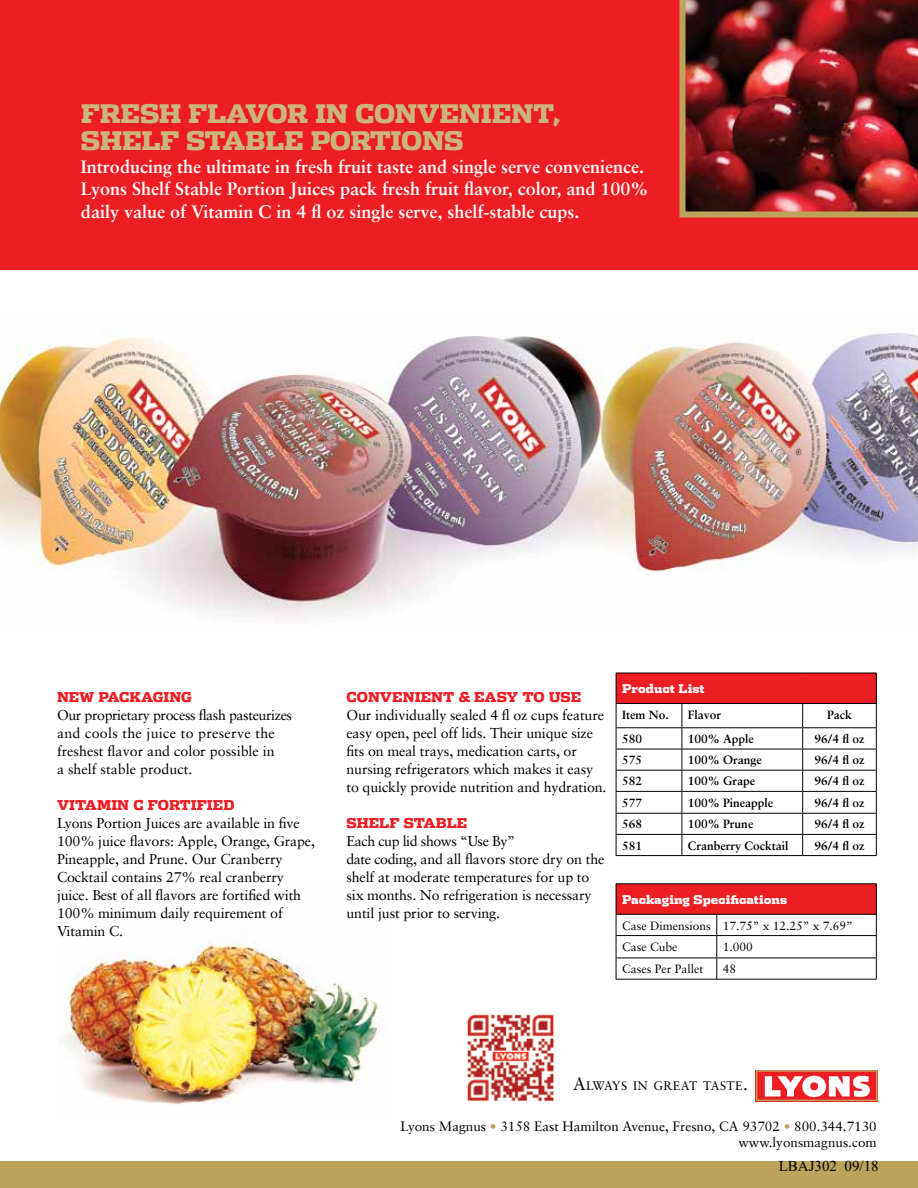
<style>
.page{position:relative;width:918px;height:1188px;background:#fff}
.page>*{position:absolute;margin:0;border:0;box-sizing:border-box;transform-origin:0 0}
.t1{font:900 25.5px/27px "Dispatch";letter-spacing:-.02em;color:#cbb57d}
.t2{font:700 18px/22.5px "Sabon LT";color:#fff}
.t3{font:15px "Times New Roman";color:#000}
.t4{font:14.25px/18px "Sabon LT";letter-spacing:-.01em;color:#000}
.t5{font:13.5px/16.2px "Sabon LT";color:#000;text-align:right}
.t6{font:900 13.5px "Dispatch";color:#ed1d24}
.t7{font:12.3px "Sabon LT";letter-spacing:.035em;color:#000}
.t8{font:700 12px "Sabon LT";color:#000}
.t9{font:12px/21.8px "Sabon LT";color:#000}
.t10{font:900 12px "Dispatch";color:#fff}
.s1{font-size:17.55px}
.s2{color:#bda25a}
</style>
<div class="page">
<img style="left:0;top:332px;width:918px;height:289px">
<img style="left:57px;top:933px;width:328px;height:172px">
<div style="left:0;top:0;width:918px;height:270px;background:#ed1d24"></div>
<div style="left:0;top:1161px;width:918px;height:27px;background:#bda25a"></div>
<img style="left:680px;top:0;width:238px;height:218px">
<div style="left:616px;top:673px;width:260px;height:31px;background:#ed1d24"></div>
<hr style="left:876px;top:673px;width:1px;height:30px;background:#000">
<hr style="left:616px;top:673px;width:66px;height:1px;background:#000">
<hr style="left:616px;top:673px;width:1px;height:30px;background:#000">
<hr style="left:682px;top:673px;width:121px;height:1px;background:#000">
<hr style="left:803px;top:673px;width:74px;height:1px;background:#000">
<hr style="left:616px;top:703px;width:66px;height:1px;background:#000">
<hr style="left:682px;top:703px;width:121px;height:1px;background:#000">
<hr style="left:803px;top:703px;width:74px;height:1px;background:#000">
<svg style="left:616px;top:704px;width:261px;height:151px"></svg>
<hr style="left:616px;top:855px;width:66px;height:1px;background:#000">
<hr style="left:682px;top:855px;width:121px;height:1px;background:#000">
<hr style="left:803px;top:855px;width:74px;height:1px;background:#000">
<div style="left:616px;top:884px;width:260px;height:30px;background:#ed1d24"></div>
<hr style="left:876px;top:884px;width:1px;height:30px;background:#000">
<hr style="left:616px;top:883px;width:101px;height:1px;background:#000">
<hr style="left:616px;top:884px;width:1px;height:30px;background:#000">
<hr style="left:717px;top:883px;width:160px;height:1px;background:#000">
<svg style="left:616px;top:914px;width:261px;height:65px"></svg>
<hr style="left:616px;top:979px;width:101px;height:1px;background:#000">
<hr style="left:717px;top:979px;width:160px;height:1px;background:#000">
<img style="left:759px;top:1073px;width:116px;height:25px">
<div style="left:756px;top:1070px;width:122px;height:31px;border:2px solid #bda25a"></div>
<img style="left:467px;top:1014px;width:88px;height:88px">
<h1 class="t1" style="left:81px;top:98px;width:482px">FRESH FLAVOR IN CONVENIENT,<br>SHELF STABLE PORTIONS</h1>
<p class="t2" style="left:81px;top:155px;width:569px">Introducing the ultimate in fresh fruit taste and single serve convenience.<br>Lyons Shelf Stable Portion Juices pack fresh fruit flavor, color, and 100% daily value of Vitamin C in 4 fl oz single serve, shelf-stable cups.</p>
<p class="t6" style="left:57px;top:687px;width:136px">NEW PACKAGING</p>
<p class="t4" style="left:57px;top:706px;width:237px">Our proprietary process flash pasteurizes and cools the juice to preserve the freshest flavor and color possible in<br>a shelf stable product.</p>
<p class="t6" style="left:57px;top:795px;width:179px">VITAMIN C FORTIFIED</p>
<p class="t4" style="left:57px;top:814px;width:260px">Lyons Portion Juices are available in five 100% juice flavors: Apple, Orange, Grape, Pineapple, and Prune. Our Cranberry Cocktail contains 27% real cranberry juice. Best of all flavors are fortified with 100% minimum daily requirement of Vitamin C.</p>
<p class="t6" style="left:346px;top:687px;width:237px">CONVENIENT &amp; EASY TO USE</p>
<p class="t4" style="left:346px;top:706px;width:262px">Our individually sealed 4 fl oz cups feature easy open, peel off lids. Their unique size fits on meal trays, medication carts, or nursing refrigerators which makes it easy to quickly provide nutrition and hydration.</p>
<p class="t6" style="left:346px;top:813px;width:123px">SHELF STABLE</p>
<p class="t4" style="left:346px;top:832px;width:260px">Each cup lid shows “Use By”<br>date coding, and all flavors store dry on the shelf at moderate temperatures for up to six months. No refrigeration is necessary until just prior to serving.</p>
<p class="t10" style="left:622px;top:680px;width:84px">Product List</p>
<p class="t8" style="left:622px;top:707px;width:48px">Item No.</p>
<p class="t8" style="left:688px;top:707px;width:35px">Flavor</p>
<p class="t8" style="left:827px;top:707px;width:26px">Pack</p>
<p class="t8" style="left:622px;top:731px;width:22px">580</p>
<p class="t8" style="left:688px;top:731px;width:68px">100% Apple</p>
<p class="t8" style="left:814px;top:731px;width:52px">96/4 fl oz</p>
<p class="t8" style="left:622px;top:753px;width:22px">575</p>
<p class="t8" style="left:688px;top:753px;width:76px">100% Orange</p>
<p class="t8" style="left:815px;top:753px;width:52px">96/4 fl oz</p>
<p class="t8" style="left:622px;top:774px;width:22px">582</p>
<p class="t8" style="left:688px;top:774px;width:69px">100% Grape</p>
<p class="t8" style="left:815px;top:774px;width:52px">96/4 fl oz</p>
<p class="t8" style="left:622px;top:795px;width:22px">577</p>
<p class="t8" style="left:688px;top:795px;width:87px">100% Pineapple</p>
<p class="t8" style="left:815px;top:795px;width:52px">96/4 fl oz</p>
<p class="t8" style="left:622px;top:817px;width:22px">568</p>
<p class="t8" style="left:688px;top:817px;width:67px">100% Prune</p>
<p class="t8" style="left:815px;top:817px;width:52px">96/4 fl oz</p>
<p class="t8" style="left:622px;top:838px;width:22px">581</p>
<p class="t8" style="left:688px;top:838px;width:102px">Cranberry Cocktail</p>
<p class="t8" style="left:815px;top:838px;width:52px">96/4 fl oz</p>
<p class="t10" style="left:622px;top:891px;width:167px">Packaging Specifications</p>
<p class="t9" style="left:622px;top:914px;width:232px">Case Dimensions 17.75” x 12.25” x 7.69”<br>Case Cube</p>
<p class="t9" style="left:723px;top:936px;width:32px">1.000</p>
<p class="t9" style="left:622px;top:958px;width:83px">Cases Per Pallet</p>
<p class="t9" style="left:723px;top:958px;width:15px">48</p>
<p class="t7" style="left:573px;top:1078px;width:177px"><span class="s1">A</span>LWAYS IN GREAT TASTE<span class="s1">.</span></p>
<p class="t5" style="left:401px;top:1118px;width:478px">Lyons Magnus <span class="s2">•</span> 3158 East Hamilton Avenue, Fresno, CA 93702 <span class="s2">•</span> 800.344.7130 www.lyonsmagnus.com</p>
<p class="t3" style="left:779px;top:1156px;width:102px">LBAJ302 09/18</p>
</div>
